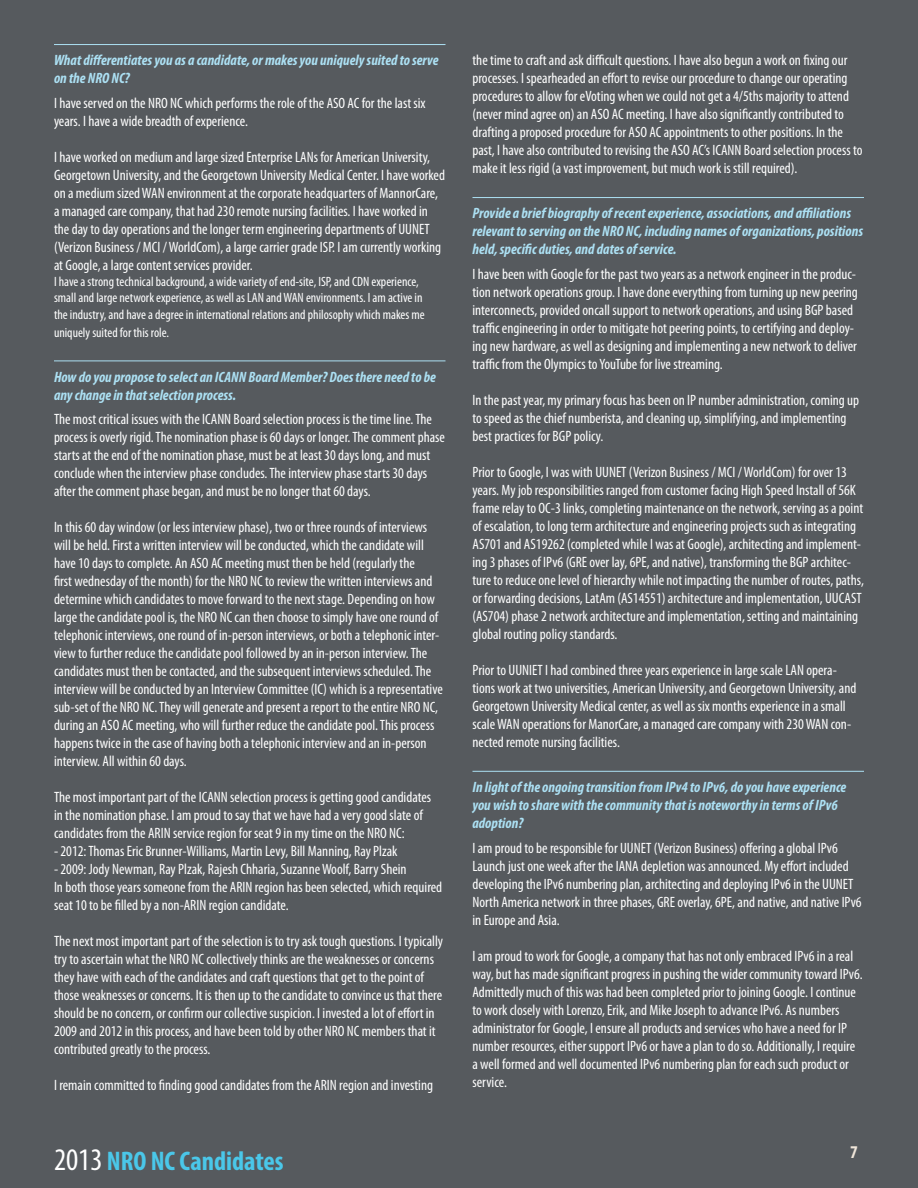
<style>
.page{position:relative;width:918px;height:1188px;background:#565a5e}
.page>*{position:absolute;margin:0;border:0;box-sizing:border-box;transform-origin:0 0}
.t1{font:700 condensed 27px "Myriad Pro";color:#4ac7e9}
.t2{font:700 condensed 18px "Myriad Pro";color:#f0e6da}
.t3{font:condensed 15px/18px "Myriad Pro";color:#fff}
.t4{font:italic 700 condensed 15px/18px "Myriad Pro";color:#ace0f3}
.t5{font:condensed 13.5px/16.2px "Myriad Pro";color:#fff}
.s1{font-weight:400;font-size:31.5px;color:#fff}
</style>
<div class="page">
<hr style="left:54px;top:44px;width:392px;height:1px;background:#ace0f3">
<hr style="left:54px;top:360px;width:392px;height:1px;background:#ace0f3">
<hr style="left:472px;top:197px;width:392px;height:1px;background:#ace0f3">
<hr style="left:472px;top:771px;width:392px;height:1px;background:#ace0f3">
<p class="t4" style="left:54px;top:51px;width:386px">What differentiates you as a candidate, or makes you uniquely suited to serve on the NRO NC?</p>
<p class="t3" style="left:54px;top:94px;width:373px">I have served on the NRO NC which performs the role of the ASO AC for the last six years. I have a wide breadth of experience.</p>
<p class="t3" style="left:54px;top:148px;width:393px">I have worked on medium and large sized Enterprise LANs for American University, Georgetown University, and the Georgetown University Medical Center. I have worked on a medium sized WAN environment at the corporate headquarters of MannorCare, a managed care company, that had 230 remote nursing facilities. I have worked in the day to day operations and the longer term engineering departments of UUNET (Verizon Business / MCI / WorldCom), a large carrier grade ISP. I am currently working at Google, a large content services provider.</p>
<p class="t5" style="left:54px;top:273px;width:372px">I have a strong technical background, a wide variety of end-site, ISP, and CDN experience, small and large network experience, as well as LAN and WAN environments. I am active in the industry, and have a degree in international relations and philosophy which makes me</p>
<p class="t5" style="left:54px;top:324px;width:117px">uniquely suited for this role.</p>
<p class="t4" style="left:54px;top:367px;width:383px">How do you propose to select an ICANN Board Member? Does there need to be any change in that selection process.</p>
<p class="t3" style="left:54px;top:410px;width:393px">The most critical issues with the ICANN Board selection process is the time line. The process is overly rigid. The nomination phase is 60 days or longer. The comment phase starts at the end of the nomination phase, must be at least 30 days long, and must conclude when the interview phase concludes. The interview phase starts 30 days after the comment phase began, and must be no longer that 60 days.</p>
<p class="t3" style="left:54px;top:518px;width:390px">In this 60 day window (or less interview phase), two or three rounds of interviews will be held. First a written interview will be conducted, which the candidate will have 10 days to complete. An ASO AC meeting must then be held (regularly the<br>first wednesday of the month) for the NRO NC to review the written interviews and determine which candidates to move forward to the next stage. Depending on how large the candidate pool is, the NRO NC can then choose to simply have one round of telephonic interviews, one round of in-person interviews, or both a telephonic inter&shy;view to further reduce the candidate pool followed by an in-person interview. The candidates must then be contacted, and the subsequent interviews scheduled. The interview will be conducted by an Interview Committee (IC) which is a representative sub-set of the NRO NC. They will generate and present a report to the entire NRO NC, during an ASO AC meeting, who will further reduce the candidate pool. This process happens twice in the case of having both a telephonic interview and an in-person interview. All within 60 days.</p>
<p class="t3" style="left:54px;top:788px;width:379px">The most important part of the ICANN selection process is getting good candidates in the nomination phase. I am proud to say that we have had a very good slate of candidates from the ARIN service region for seat 9 in my time on the NRO NC:</p>
<p class="t3" style="left:54px;top:842px;width:345px">- 2012: Thomas Eric Brunner-Williams, Martin Levy, Bill Manning, Ray Plzak</p>
<p class="t3" style="left:54px;top:860px;width:390px">- 2009: Jody Newman, Ray Plzak, Rajesh Chharia, Suzanne Woolf, Barry Shein<br>In both those years someone from the ARIN region has been selected, which required seat 10 to be filled by a non-ARIN region candidate.</p>
<p class="t3" style="left:54px;top:932px;width:391px">The next most important part of the selection is to try ask tough questions. I typically try to ascertain what the NRO NC collectively thinks are the weaknesses or concerns they have with each of the candidates and craft questions that get to the point of those weaknesses or concerns. It is then up to the candidate to convince us that there should be no concern, or confirm our collective suspicion. I invested a lot of effort in 2009 and 2012 in this process, and have been told by other NRO NC members that it contributed greatly to the process.</p>
<p class="t3" style="left:54px;top:1076px;width:381px">I remain committed to finding good candidates from the ARIN region and investing</p>
<h1 class="t1" style="left:54px;top:1144px;width:231px"><span class="s1">2013</span> NRO NC Candidates</h1>
<p class="t3" style="left:472px;top:51px;width:392px">the time to craft and ask difficult questions. I have also begun a work on fixing our processes. I spearheaded an effort to revise our procedure to change our operating procedures to allow for eVoting when we could not get a 4/5ths majority to attend (never mind agree on) an ASO AC meeting. I have also significantly contributed to drafting a proposed procedure for ASO AC appointments to other positions. In the past, I have also contributed to revising the ASO AC’s ICANN Board selection process to make it less rigid (a vast improvement, but much work is still required).</p>
<p class="t4" style="left:472px;top:204px;width:392px">Provide a brief biography of recent experience, associations, and affiliations relevant to serving on the NRO NC, including names of organizations, positions held, specific duties, and dates of service.</p>
<p class="t3" style="left:472px;top:265px;width:387px">I have been with Google for the past two years as a network engineer in the produc&shy;tion network operations group. I have done everything from turning up new peering interconnects, provided oncall support to network operations, and using BGP based traffic engineering in order to mitigate hot peering points, to certifying and deploy&shy;ing new hardware, as well as designing and implementing a new network to deliver traffic from the Olympics to YouTube for live streaming.</p>
<p class="t3" style="left:472px;top:391px;width:388px">In the past year, my primary focus has been on IP number administration, coming up to speed as the chief numberista, and cleaning up, simplifying, and implementing best practices for BGP policy.</p>
<p class="t3" style="left:472px;top:463px;width:393px">Prior to Google, I was with UUNET (Verizon Business / MCI / WorldCom) for over 13 years. My job responsibilities ranged from customer facing High Speed Install of 56K frame relay to OC-3 links, completing maintenance on the network, serving as a point of escalation, to long term architecture and engineering projects such as integrating AS701 and AS19262 (completed while I was at Google), architecting and implement&shy;ing 3 phases of IPv6 (GRE over lay, 6PE, and native), transforming the BGP architec&shy;ture to reduce one level of hierarchy while not impacting the number of routes, paths, or forwarding decisions, LatAm (AS14551) architecture and implementation, UUCAST (AS704) phase 2 network architecture and implementation, setting and maintaining global routing policy standards.</p>
<p class="t3" style="left:472px;top:661px;width:385px">Prior to UUNIET I had combined three years experience in large scale LAN opera&shy;tions work at two universities, American University, and Georgetown University, and Georgetown University Medical center, as well as six months experience in a small scale WAN operations for ManorCare, a managed care company with 230 WAN con&shy;nected remote nursing facilities.</p>
<p class="t4" style="left:472px;top:778px;width:375px">In light of the ongoing transition from IPv4 to IPv6, do you have experience you wish to share with the community that is noteworthy in terms of IPv6 adoption?</p>
<p class="t3" style="left:472px;top:839px;width:391px">I am proud to be responsible for UUNET (Verizon Business) offering a global IPv6<br>Launch just one week after the IANA depletion was announced. My effort included developing the IPv6 numbering plan, architecting and deploying IPv6 in the UUNET North America network in three phases, GRE overlay, 6PE, and native, and native IPv6 in Europe and Asia.</p>
<p class="t3" style="left:472px;top:947px;width:392px">I am proud to work for Google, a company that has not only embraced IPv6 in a real way, but has made significant progress in pushing the wider community toward IPv6.<br>Admittedly much of this was had been completed prior to joining Google. I continue to work closely with Lorenzo, Erik, and Mike Joseph to advance IPv6. As numbers administrator for Google, I ensure all products and services who have a need for IP number resources, either support IPv6 or have a plan to do so. Additionally, I require a well formed and well documented IPv6 numbering plan for each such product or service.</p>
<p class="t2" style="left:850px;top:1141px;width:9px">7</p>
</div>
